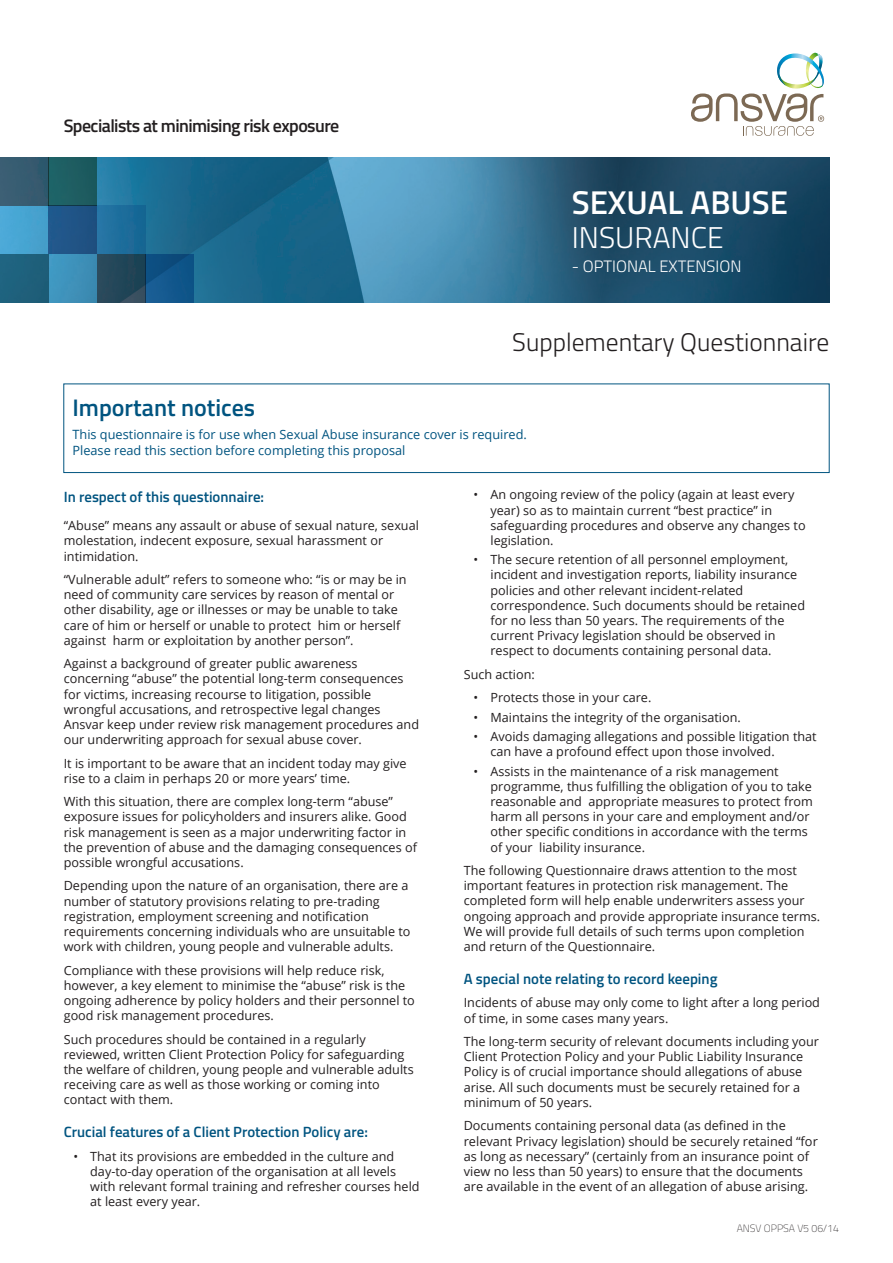
<style>
.page{position:relative;width:893px;height:1263px;background:#fff}
.page>*{position:absolute;margin:0;border:0;box-sizing:border-box;transform-origin:0 0}
.heading{font:600 33px "Titillium Web";color:#fff}
.heading-2{font:300 30px "Titillium Web";color:#fff}
.heading-3{font:300 25.5px "Titillium Web";color:#231f20}
.heading-4{font:600 24px "Titillium Web";color:#005480}
.t1{font:600 18px "Titillium Web";letter-spacing:-.03em;color:#231f20}
.heading-5{font:300 16.5px "Titillium Web";color:#fff}
.Paragraph_Style_3{font:600 14.85px "Titillium Web";color:#005480}
.Orange_subhead{font:12.75px/15.3px "Open Sans";color:#231f20}
.Orange_subhead-2{font:12.75px "Open Sans";color:#005480}
.Paragraph_Style_3-2{font:12.6px/15.1px "Open Sans";color:#231f20}
.Orange_subhead-3{font:12.6px/15.1px "Open Sans";color:#231f20}
.t2{font:100 10.5px "Titillium Web";color:#231f20}
</style>
<div class="page">
<div style="left:64px;top:384px;width:765px;height:89px;border:1px solid #005480"></div>
<svg style="left:691px;top:53px;width:134px;height:83px"></svg>
<img style="left:0;top:158px;width:829px;height:144px">
<div style="left:0;top:158px;width:48px;height:48px;background:#375c70"></div>
<div style="left:48px;top:158px;width:49px;height:48px;background:#1e5d62"></div>
<div style="left:48px;top:206px;width:49px;height:48px;background:#205487"></div>
<div style="left:97px;top:206px;width:48px;height:48px;background:#1e6d9c"></div>
<div style="left:0;top:254px;width:48px;height:48px;background:#1e617c"></div>
<svg style="left:97px;top:254px;width:48px;height:48px;background:#244658"></svg>
<div style="left:145px;top:254px;width:49px;height:48px;background:linear-gradient(to bottom,#0b4c7f,#155b92)"></div>
<p class="t1" style="left:64px;top:112px;width:277px">Specialists at minimising risk exposure</p>
<p class="heading" style="left:572px;top:177px;width:218px">SEXUAL ABUSE</p>
<p class="heading-2" style="left:572px;top:216px;width:153px">INSURANCE</p>
<p class="heading-5" style="left:572px;top:254px;width:171px">- OPTIONAL EXTENSION</p>
<p class="heading-3" style="left:512px;top:324px;width:318px">Supplementary Questionnaire</p>
<p class="heading-4" style="left:72px;top:389px;width:184px">Important notices</p>
<p class="Orange_subhead-2" style="left:72px;top:426px;width:456px">This questionnaire is for use when Sexual Abuse insurance cover is required.</p>
<p class="Orange_subhead-2" style="left:72px;top:441px;width:335px">Please read this section before completing this proposal</p>
<p class="Paragraph_Style_3" style="left:64px;top:486px;width:202px">In respect of this questionnaire:</p>
<p class="Paragraph_Style_3-2" style="left:64px;top:518px;width:357px">“Abuse” means any assault or abuse of sexual nature, sexual molestation, indecent exposure, sexual harassment or intimidation.</p>
<p class="Paragraph_Style_3-2" style="left:64px;top:572px;width:344px">“Vulnerable adult” refers to someone who: “is or may be in need of community care services by reason of mental or other disability, age or illnesses or may be unable to take care of him or herself or unable to protect him or herself against harm or exploitation by another person”.</p>
<p class="Paragraph_Style_3-2" style="left:64px;top:656px;width:357px">Against a background of greater public awareness concerning “abuse” the potential long-term consequences for victims, increasing recourse to litigation, possible wrongful accusations, and retrospective legal changes Ansvar keep under review risk management procedures and our underwriting approach for sexual abuse cover.</p>
<p class="Paragraph_Style_3-2" style="left:64px;top:755px;width:344px">It is important to be aware that an incident today may give rise to a claim in perhaps 20 or more years’ time.</p>
<p class="Paragraph_Style_3-2" style="left:64px;top:794px;width:355px">With this situation, there are complex long-term “abuse” exposure issues for policyholders and insurers alike. Good risk management is seen as a major underwriting factor in the prevention of abuse and the damaging consequences of possible wrongful accusations.</p>
<p class="Paragraph_Style_3-2" style="left:64px;top:878px;width:348px">Depending upon the nature of an organisation, there are a number of statutory provisions relating to pre-trading registration, employment screening and notification requirements concerning individuals who are unsuitable to work with children, young people and vulnerable adults.</p>
<p class="Paragraph_Style_3-2" style="left:64px;top:962px;width:353px">Compliance with these provisions will help reduce risk, however, a key element to minimise the “abuse” risk is the ongoing adherence by policy holders and their personnel to good risk management procedures.</p>
<p class="Paragraph_Style_3-2" style="left:64px;top:1031px;width:351px">Such procedures should be contained in a regularly reviewed, written Client Protection Policy for safeguarding the welfare of children, young people and vulnerable adults receiving care as well as those working or coming into contact with them.</p>
<p class="Paragraph_Style_3" style="left:64px;top:1121px;width:306px">Crucial features of a Client Protection Policy are:</p>
<p class="Paragraph_Style_3-2" style="left:90px;top:1148px;width:331px;text-indent:-17px">• That its provisions are embedded in the culture and day-to-day operation of the organisation at all levels with relevant formal training and refresher courses held at least every year.</p>
<p class="Paragraph_Style_3-2" style="left:490px;top:487px;width:317px;text-indent:-17px">• An ongoing review of the policy (again at least every year) so as to maintain current “best practice” in safeguarding procedures and observe any changes to legislation.</p>
<p class="Paragraph_Style_3-2" style="left:490px;top:552px;width:316px;text-indent:-17px">• The secure retention of all personnel employment, incident and investigation reports, liability insurance policies and other relevant incident-related correspondence. Such documents should be retained for no less than 50 years. The requirements of the current Privacy legislation should be observed in respect to documents containing personal data.</p>
<p class="Paragraph_Style_3-2" style="left:464px;top:666px;width:73px">Such action:</p>
<p class="Paragraph_Style_3-2" style="left:474px;top:690px;width:179px">• Protects those in your care.</p>
<p class="Paragraph_Style_3-2" style="left:474px;top:709px;width:269px">• Maintains the integrity of the organisation.</p>
<p class="Paragraph_Style_3-2" style="left:490px;top:729px;width:328px;text-indent:-17px">• Avoids damaging allegations and possible litigation that can have a profound effect upon those involved.</p>
<p class="Paragraph_Style_3-2" style="left:490px;top:763px;width:324px;text-indent:-17px">• Assists in the maintenance of a risk management programme, thus fulfilling the obligation of you to take reasonable and appropriate measures to protect from harm all persons in your care and employment and/or other specific conditions in accordance with the terms of your liability insurance.</p>
<p class="Paragraph_Style_3-2" style="left:464px;top:862px;width:358px">The following Questionnaire draws attention to the most important features in protection risk management. The completed form will help enable underwriters assess your ongoing approach and provide appropriate insurance terms.<br>We will provide full details of such terms upon completion and return of the Questionnaire.</p>
<p class="Paragraph_Style_3" style="left:464px;top:967px;width:255px">A special note relating to record keeping</p>
<p class="Orange_subhead-3" style="left:464px;top:995px;width:358px">Incidents of abuse may only come to light after a long period of time, in some cases many years.</p>
<p class="Orange_subhead-3" style="left:464px;top:1033px;width:357px">The long-term security of relevant documents including your Client Protection Policy and your Public Liability Insurance Policy is of crucial importance should allegations of abuse arise. All such documents must be securely retained for a minimum of 50 years.</p>
<p class="Orange_subhead-3" style="left:464px;top:1118px;width:323px">Documents containing personal data (as defined in the</p>
<p class="Orange_subhead" style="left:464px;top:1133px;width:356px">relevant Privacy legislation) should be securely retained “for as long as necessary” (certainly from an insurance point of view no less than 50 years) to ensure that the documents are available in the event of an allegation of abuse arising.</p>
<p class="t2" style="left:737px;top:1220px;width:104px">ANSV OPPSA V5 06/14</p>
</div>
